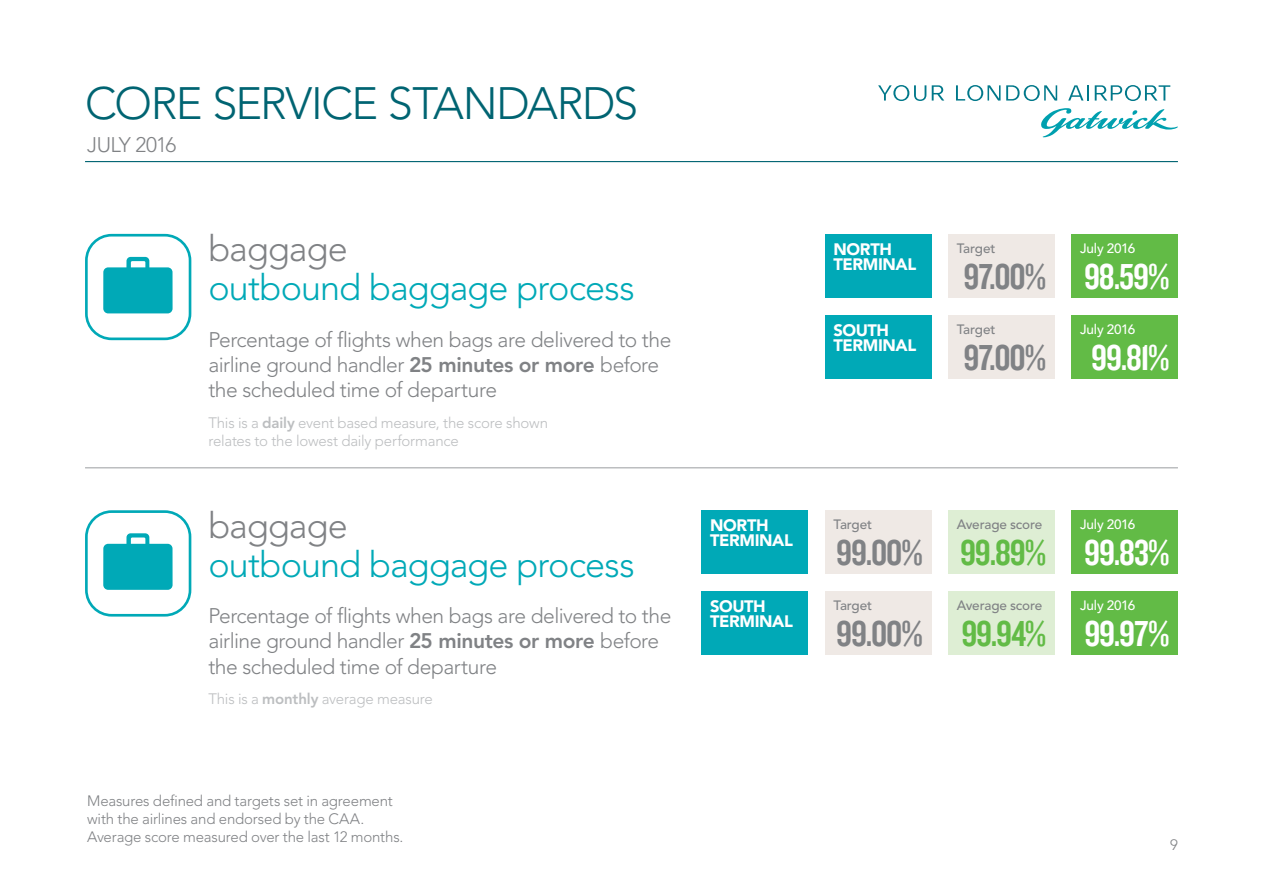
<style>
.page{position:relative;width:1263px;height:893px;background:#fff}
.page>*{position:absolute;margin:0;border:0;box-sizing:border-box;transform-origin:0 0}
.t1{font:300 45px "Avenir";letter-spacing:-.035em;color:#006472}
.t2{font:37.5px "Knockout HTF49 Liteweight";letter-spacing:-.03em;color:#808285}
.t3{font:37.5px "Knockout HTF49 Liteweight";letter-spacing:-.03em;color:#fff}
.t4{font:37.5px "Knockout HTF49 Liteweight";letter-spacing:-.03em;color:#62bb46}
.t5{font:300 36px "Avenir";letter-spacing:-.025em;color:#00a9b7}
.t6{font:300 36px "Avenir";letter-spacing:-.03em;color:#808285}
.t7{font:300 21px/25.2px "Avenir";letter-spacing:-.025em;color:#808285}
.t8{font:900 16.5px/15px "Avenir";letter-spacing:-.025em;color:#fff}
.t9{font:300 15px/18px "Avenir";letter-spacing:-.015em;color:#808285}
.t10{font:300 15px/18px "Avenir";letter-spacing:-.015em;color:#bcbec0}
.t11{font:500 13.5px "Avenir";letter-spacing:-.01em;color:#808285}
.t12{font:500 13.5px "Avenir";letter-spacing:-.01em;color:#fff}
.s1{font-weight:800}
</style>
<div class="page">
<svg style="left:1041px;top:108px;width:137px;height:29px"></svg>
<svg style="left:1068px;top:85px;width:21px;height:16px"></svg>
<svg style="left:878px;top:85px;width:48px;height:16px"></svg>
<svg style="left:1006px;top:85px;width:51px;height:16px"></svg>
<svg style="left:932px;top:85px;width:12px;height:16px"></svg>
<svg style="left:956px;top:85px;width:44px;height:16px"></svg>
<svg style="left:1095px;top:85px;width:75px;height:16px"></svg>
<hr style="left:85px;top:161px;width:1093px;height:1px;background:#006472">
<div style="left:825px;top:234px;width:106px;height:64px;background:#00a9b7"></div>
<div style="left:702px;top:510px;width:106px;height:64px;background:#00a9b7"></div>
<div style="left:948px;top:234px;width:106px;height:64px;background:#efe9e5"></div>
<div style="left:825px;top:510px;width:106px;height:64px;background:#efe9e5"></div>
<div style="left:948px;top:315px;width:106px;height:63px;background:#efe9e5"></div>
<div style="left:825px;top:591px;width:106px;height:64px;background:#efe9e5"></div>
<div style="left:1071px;top:234px;width:107px;height:64px;background:#62bb46"></div>
<div style="left:1071px;top:510px;width:107px;height:64px;background:#62bb46"></div>
<div style="left:1071px;top:315px;width:107px;height:63px;background:#62bb46"></div>
<div style="left:1071px;top:591px;width:107px;height:64px;background:#62bb46"></div>
<div style="left:825px;top:315px;width:106px;height:63px;background:#00a9b7"></div>
<div style="left:702px;top:591px;width:106px;height:64px;background:#00a9b7"></div>
<hr style="left:85px;top:467px;width:1093px;height:1px;background:#bcbec0">
<svg style="left:85px;top:234px;width:106px;height:106px"></svg>
<svg style="left:85px;top:510px;width:106px;height:107px"></svg>
<div style="left:948px;top:591px;width:106px;height:64px;background:#deeed4"></div>
<div style="left:948px;top:510px;width:106px;height:64px;background:#deeed4"></div>
<h1 class="t1" style="left:85px;top:77px;width:555px">CORE SERVICE STANDARDS</h1>
<p class="t7" style="left:87px;top:132px;width:91px">JULY 2016</p>
<h3 class="t6" style="left:208px;top:228px;width:141px">baggage</h3>
<h3 class="t5" style="left:208px;top:267px;width:428px">outbound baggage process</h3>
<p class="t7" style="left:208px;top:327px;width:464px">Percentage of flights when bags are delivered to the airline ground handler <span class="s1">25 minutes or more</span> before the scheduled time of departure</p>
<p class="t10" style="left:208px;top:414px;width:341px">This is a <span class="s1">daily</span> event based measure, the score shown relates to the lowest daily performance</p>
<h3 class="t6" style="left:208px;top:504px;width:141px">baggage</h3>
<h3 class="t5" style="left:208px;top:543px;width:428px">outbound baggage process</h3>
<p class="t7" style="left:208px;top:603px;width:464px">Percentage of flights when bags are delivered to the airline ground handler <span class="s1">25 minutes or more</span> before the scheduled time of departure</p>
<p class="t10" style="left:208px;top:690px;width:226px">This is a <span class="s1">monthly</span> average measure</p>
<p class="t9" style="left:87px;top:792px;width:318px">Measures defined and targets set in agreement with the airlines and endorsed by the CAA.<br>Average score measured over the last 12 months.</p>
<p class="t8" style="left:710px;top:518px;width:84px">NORTH<br>TERMINAL</p>
<p class="t8" style="left:710px;top:599px;width:84px">SOUTH<br>TERMINAL</p>
<p class="t8" style="left:833px;top:242px;width:84px">NORTH<br>TERMINAL</p>
<p class="t8" style="left:833px;top:322px;width:84px">SOUTH<br>TERMINAL</p>
<p class="t11" style="left:957px;top:240px;width:40px">Target</p>
<h2 class="t2" style="left:963px;top:257px;width:84px">97.00%</h2>
<p class="t11" style="left:957px;top:321px;width:40px">Target</p>
<h2 class="t2" style="left:963px;top:338px;width:84px">97.00%</h2>
<p class="t12" style="left:1080px;top:240px;width:57px">July 2016</p>
<h2 class="t3" style="left:1084px;top:257px;width:87px">98.59%</h2>
<p class="t12" style="left:1080px;top:321px;width:57px">July 2016</p>
<h2 class="t3" style="left:1091px;top:338px;width:80px">99.81%</h2>
<p class="t11" style="left:833px;top:517px;width:40px">Target</p>
<h2 class="t2" style="left:836px;top:534px;width:88px">99.00%</h2>
<p class="t11" style="left:833px;top:597px;width:40px">Target</p>
<h2 class="t2" style="left:836px;top:614px;width:88px">99.00%</h2>
<p class="t11" style="left:957px;top:517px;width:87px">Average score</p>
<h2 class="t4" style="left:960px;top:534px;width:87px">99.89%</h2>
<p class="t11" style="left:957px;top:597px;width:87px">Average score</p>
<h2 class="t4" style="left:961px;top:614px;width:86px">99.94%</h2>
<p class="t12" style="left:1080px;top:517px;width:57px">July 2016</p>
<h2 class="t3" style="left:1084px;top:534px;width:87px">99.83%</h2>
<p class="t12" style="left:1080px;top:597px;width:57px">July 2016</p>
<h2 class="t3" style="left:1084px;top:614px;width:86px">99.97%</h2>
<p class="t9" style="left:1170px;top:836px;width:9px">9</p>
</div>
